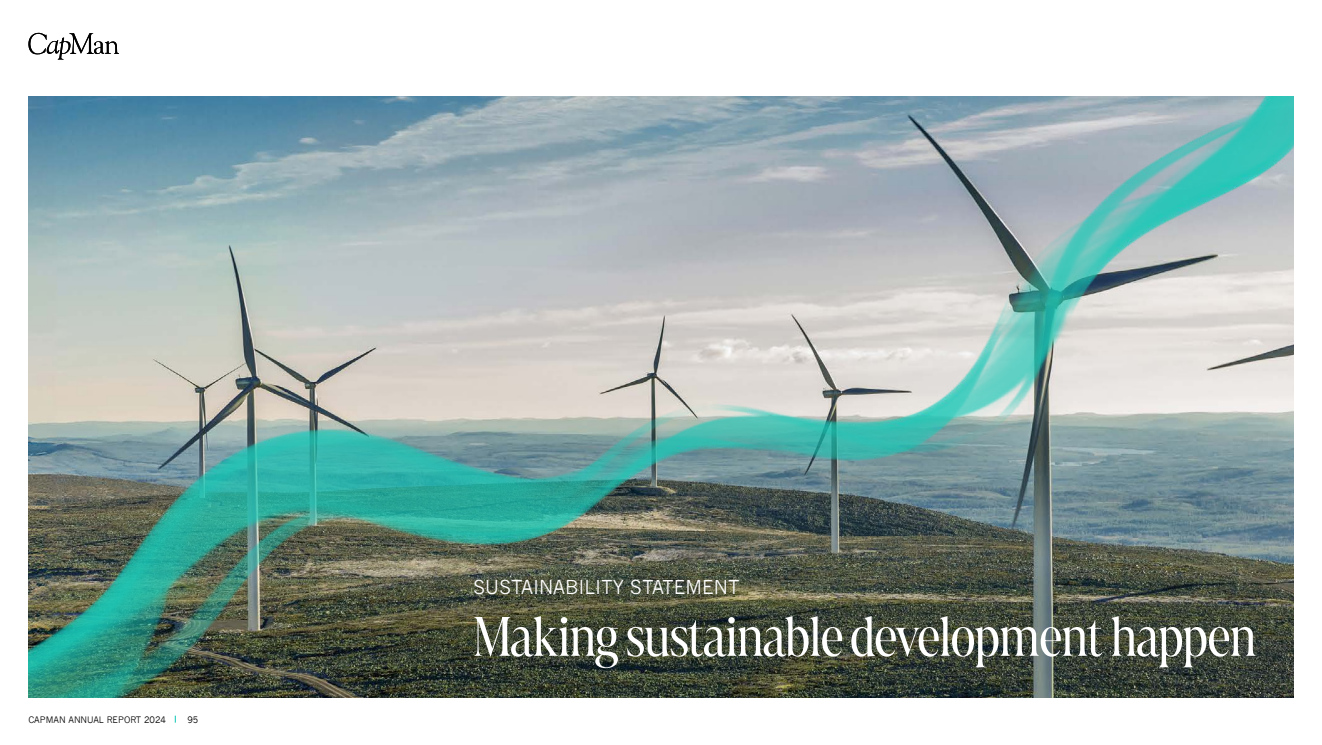
<style>
.page{position:relative;width:1322px;height:745px;background:#fff}
.page>*{position:absolute;margin:0;border:0;box-sizing:border-box;transform-origin:0 0}
.t1{font:300 58.75px "Marlide Display";letter-spacing:-.005em;color:#fff}
.t2{font:18.75px "News Gothic";color:#fff}
.t3{font:8.75px "News Gothic";color:#000}
</style>
<div class="page">
<img style="left:28px;top:97px;width:1265px;height:599px">
<svg style="left:28px;top:32px;width:91px;height:28px"></svg>
<p class="t3" style="left:28px;top:714px;width:139px">CAPMAN ANNUAL REPORT 2024</p>
<p class="t3" style="left:187px;top:714px;width:12px">95</p>
<p class="t2" style="left:473px;top:576px;width:268px">SUSTAINABILITY STATEMENT</p>
<p class="t1" style="left:473px;top:592px;width:784px">Making sustainable development happen</p>
</div>
